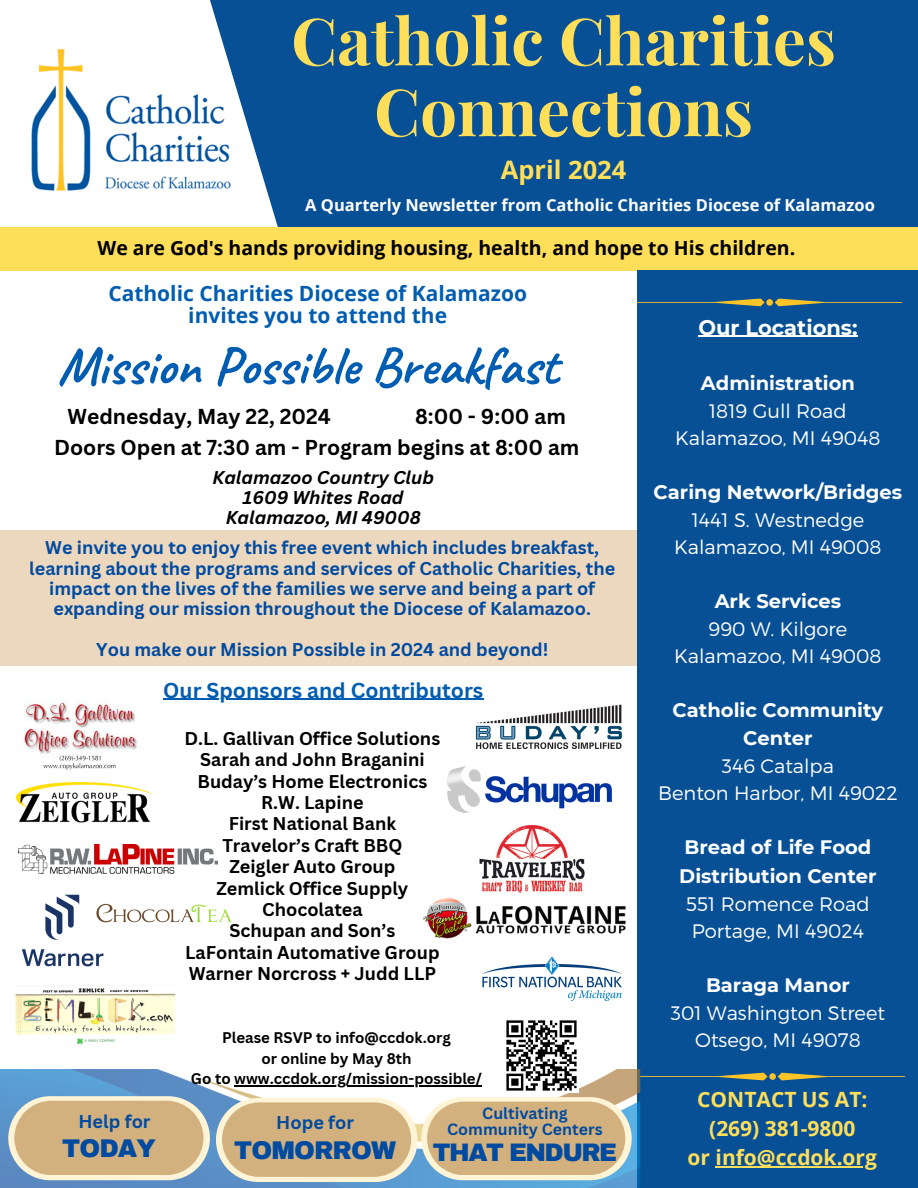
<style>
.page{position:relative;width:918px;height:1188px;background:#fff}
.page>*{position:absolute;margin:0;border:0;box-sizing:border-box;transform-origin:0 0}
.t1{font:700 65.25px/70.8px "Playfair Display";color:#ffde59;text-align:center}
.t2{font:700 54px "Caveat";color:#015db1}
.t3{font:700 25.5px "Open Sans";color:#ffde59}
.t4{font:900 25.05px "Archivo";letter-spacing:-.04em;color:#004aa0}
.t5{font:900 24.75px "Archivo";letter-spacing:-.06em;color:#004aa0}
.t6{font:700 21px "Canva Sans";color:#000}
.t7{font:700 21px/22.5px "Open Sans";color:#015db1;text-align:center}
.t8{font:700 21px/29.2px "Open Sans";color:#ffde59;text-align:center}
.t9{font:700 21px "Canva Sans";color:#015db1}
.t10{font:700 21px "Montserrat";color:#fff}
.t11{font:300 19.5px/27.6px "Montserrat";color:#fff;text-align:center}
.t12{font:700 19.5px/27.8px "Montserrat";color:#fff;text-align:center}
.t13{font:700 19.5px "Open Sans";color:#000}
.t14{font:700 18px/20.2px "Canva Sans";color:#004aa0;text-align:center}
.t15{font:700 18px "Canva Sans";color:#000}
.t16{font:italic 700 18px "Canva Sans";color:#000}
.t17{font:700 16.5px "Open Sans";color:#fff}
.t18{font:700 15.9px "Canva Sans";color:#004aa0}
.t19{font:700 15px "Canva Sans";color:#000}
.s1{font-weight:700}
.s2{font-weight:300}
</style>
<div class="page">
<div style="left:382px;top:0;width:536px;height:229px;background:#075096"></div>
<img style="left:31px;top:49px;width:179px;height:142px">
<svg style="left:210px;top:0;width:172px;height:227px;fill:#075096"></svg>
<div style="left:0;top:227px;width:918px;height:44px;background:#ffde59"></div>
<div style="left:637px;top:271px;width:281px;height:758px;background:#075096"></div>
<svg style="left:637px;top:299px;width:265px;height:7px"></svg>
<div style="left:637px;top:882px;width:281px;height:306px;background:#075096"></div>
<hr style="left:698px;top:336px;width:160px;height:1px;background:#fff">
<img style="left:0;top:1070px;width:640px;height:118px">
<svg style="left:8px;top:1096px;width:202px;height:84px;background:#cdb791"></svg>
<svg style="left:216px;top:1073px;width:689px;height:109px"></svg>
<img style="left:505px;top:1020px;width:74px;height:73px">
<div style="left:0;top:530px;width:637px;height:136px;background:#ecd8be"></div>
<img style="left:17px;top:783px;width:136px;height:39px">
<img style="left:24px;top:700px;width:114px;height:70px">
<img style="left:18px;top:844px;width:199px;height:30px">
<img style="left:21px;top:894px;width:83px;height:73px">
<img style="left:483px;top:957px;width:138px;height:44px">
<img style="left:475px;top:704px;width:147px;height:45px">
<img style="left:480px;top:825px;width:104px;height:68px">
<img style="left:94px;top:896px;width:138px;height:35px">
<img style="left:447px;top:766px;width:165px;height:47px">
<img style="left:423px;top:897px;width:203px;height:42px">
<img style="left:15px;top:986px;width:161px;height:59px">
<hr style="left:716px;top:1166px;width:161px;height:1px;background:#ffde59">
<hr style="left:234px;top:1085px;width:248px;height:1px;background:#000">
<hr style="left:163px;top:699px;width:320px;height:1px;background:#015db1">
<p class="t1" style="left:291px;top:3px;width:546px">Catholic Charities<br>Connections</p>
<p class="t3" style="left:501px;top:152px;width:127px">April 2024</p>
<p class="t17" style="left:305px;top:193px;width:571px">A Quarterly Newsletter from Catholic Charities Diocese of Kalamazoo</p>
<h5 class="t13" style="left:98px;top:234px;width:699px">We are God's hands providing housing, health, and hope to His children.</h5>
<p class="t7" style="left:108px;top:281px;width:420px">Catholic Charities Diocese of Kalamazoo invites you to attend the</p>
<h3 class="t2" style="left:58px;top:332px;width:502px">Mission Possible Breakfast</h3>
<p class="t6" style="left:68px;top:401px;width:265px">Wednesday, May 22, 2024</p>
<p class="t6" style="left:415px;top:401px;width:152px">8:00 - 9:00 am</p>
<p class="t6" style="left:54px;top:433px;width:527px">Doors Open at 7:30 am - Program begins at 8:00 am</p>
<p class="t16" style="left:213px;top:465px;width:223px">Kalamazoo Country Club</p>
<p class="t16" style="left:243px;top:485px;width:162px">1609 Whites Road</p>
<p class="t16" style="left:226px;top:505px;width:196px">Kalamazoo, MI 49008</p>
<p class="t14" style="left:29px;top:537px;width:587px">We invite you to enjoy this free event which includes breakfast, learning about the programs and services of Catholic Charities, the impact on the lives of the families we serve and being a part of expanding our mission throughout the Diocese of Kalamazoo.</p>
<p class="t14" style="left:96px;top:639px;width:454px">You make our Mission Possible in 2024 and beyond!</p>
<p class="t9" style="left:163px;top:675px;width:322px">Our Sponsors and Contributors</p>
<p class="t15" style="left:185px;top:726px;width:257px">D.L. Gallivan Office Solutions</p>
<p class="t15" style="left:200px;top:747px;width:226px">Sarah and John Braganini</p>
<p class="t15" style="left:197px;top:769px;width:231px">Buday’s Home Electronics</p>
<p class="t15" style="left:261px;top:790px;width:104px">R.W. Lapine</p>
<p class="t15" style="left:229px;top:811px;width:169px">First National Bank</p>
<h5 class="t15" style="left:222px;top:833px;width:182px">Travelor’s Craft BBQ</h5>
<p class="t15" style="left:229px;top:854px;width:168px">Zeigler Auto Group</p>
<p class="t15" style="left:216px;top:875px;width:193px">Zemlick Office Supply</p>
<p class="t15" style="left:262px;top:897px;width:102px">Chocolatea</p>
<p class="t15" style="left:230px;top:918px;width:167px">Schupan and Son’s</p>
<p class="t15" style="left:185px;top:940px;width:256px">LaFontain Automative Group</p>
<p class="t15" style="left:189px;top:961px;width:249px">Warner Norcross + Judd LLP</p>
<h5 class="t14" style="left:78px;top:1111px;width:74px">Help for</h5>
<h6 class="t4" style="left:62px;top:1135px;width:95px">TODAY</h6>
<p class="t19" style="left:222px;top:1027px;width:230px">Please RSVP to info@ccdok.org</p>
<p class="t19" style="left:261px;top:1048px;width:152px">or online by May 8th</p>
<p class="t19" style="left:191px;top:1068px;width:293px">Go to www.ccdok.org/mission-possible/</p>
<h6 class="t14" style="left:276px;top:1112px;width:79px">Hope for</h6>
<h6 class="t4" style="left:234px;top:1137px;width:163px">TOMORROW</h6>
<h6 class="t18" style="left:482px;top:1102px;width:87px">Cultivating</h6>
<h6 class="t18" style="left:447px;top:1118px;width:157px">Community Centers</h6>
<h6 class="t5" style="left:433px;top:1140px;width:186px">THAT ENDURE</h6>
<h4 class="t10" style="left:698px;top:314px;width:161px">Our Locations:</h4>
<p class="t11" style="left:675px;top:368px;width:207px"><span class="s1">Administration<br></span>1819 Gull Road<br>Kalamazoo, MI 49048</p>
<p class="t11" style="left:654px;top:477px;width:250px"><span class="s1">Caring Network/Bridges<br></span>1441 S. Westnedge<br>Kalamazoo, MI 49008</p>
<h5 class="t11" style="left:674px;top:586px;width:209px"><span class="s1">Ark Services<br></span>990 W. Kilgore<br>Kalamazoo, MI 49008</h5>
<p class="t11" style="left:658px;top:695px;width:241px"><span class="s1">Catholic Community<br>Center<br></span>346 Catalpa<br>Benton Harbor, MI 49022</p>
<p class="t12" style="left:679px;top:834px;width:199px">Bread of Life Food<br>Distribution Center<br><span class="s2">551 Romence Road<br>Portage, MI 49024</span></p>
<h5 class="t11" style="left:671px;top:970px;width:216px"><span class="s1">Baraga Manor<br></span>301 Washington Street<br>Otsego, MI 49078</h5>
<p class="t8" style="left:688px;top:1084px;width:191px">CONTACT US AT: (269) 381-9800<br>or info@ccdok.org</p>
</div>
